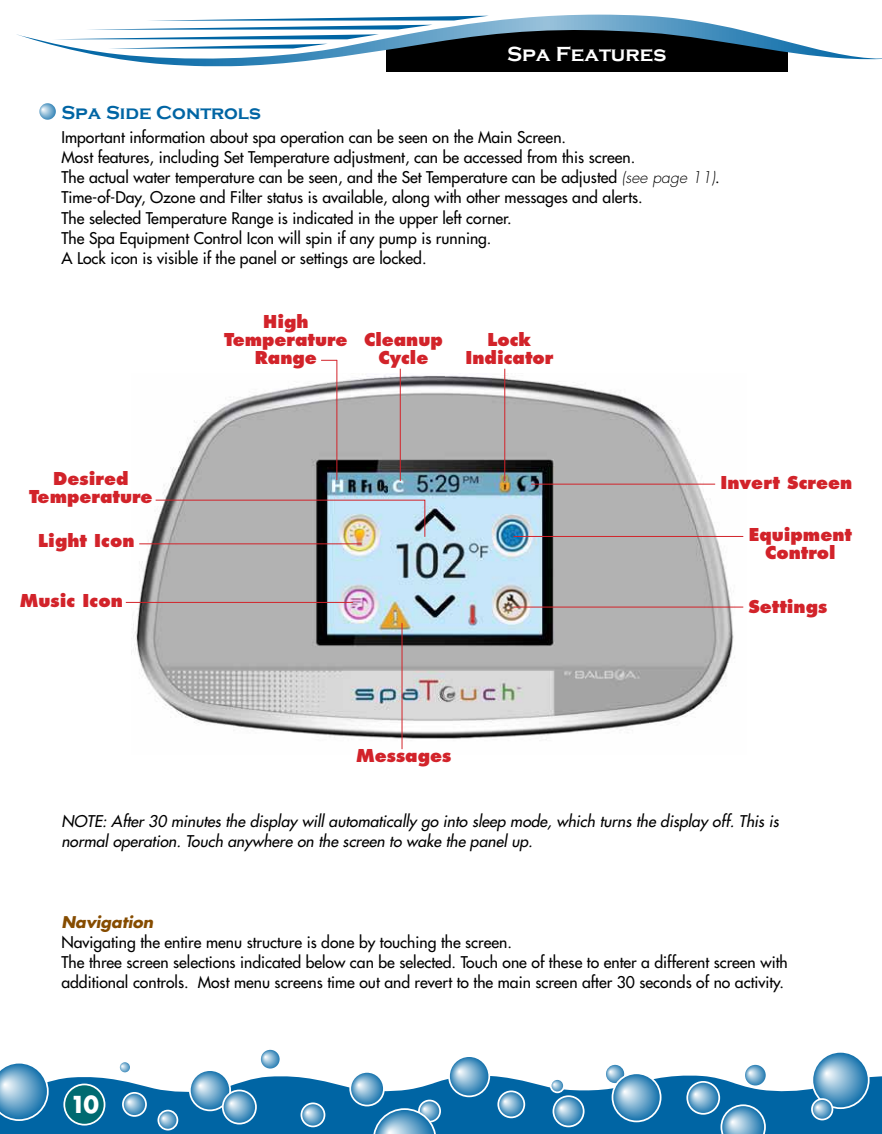
<style>
.page{position:relative;width:882px;height:1134px;background:#fff}
.page>*{position:absolute;margin:0;border:0;box-sizing:border-box;transform-origin:0 0}
.t1{font:700 22.75px "Futura";color:#fff}
.t2{font:700 21px "Copperplate Gothic";color:#fff}
.t3{font:700 19.25px "Copperplate Gothic";color:#0065a4}
.t4{font:800 17.32px/18px "Futura";color:#d2232a;text-align:center}
.t5{font:15.75px/20.1px "Futura";color:#000}
.t6{font:italic 15.75px/20.1px "Futura";color:#000}
.t7{font:italic 700 15.75px "Futura";color:#864c00}
.s1{font-weight:300;font-style:italic}
</style>
<div class="page">
<img style="left:132px;top:373px;width:612px;height:377px">
<div style="left:386px;top:43px;width:402px;height:29px;background:#000"></div>
<svg style="left:0;top:1076px;width:882px;height:58px;fill:#0065a4"></svg>
<svg style="left:17px;top:15px;width:862px;height:51px"></svg>
<svg style="left:53px;top:16px;width:436px;height:33px"></svg>
<svg style="left:870px;top:58px;width:12px;height:1px"></svg>
<svg style="left:190px;top:1070px;width:40px;height:40px"></svg>
<div style="left:189px;top:1069px;width:42px;height:42px;border:2px solid #fff;border-radius:50%"></div>
<svg style="left:260px;top:1049px;width:20px;height:20px"></svg>
<div style="left:259px;top:1048px;width:22px;height:22px;border:2px solid #fff;border-radius:50%"></div>
<svg style="left:0;top:1063px;width:49px;height:58px"></svg>
<svg style="left:553px;top:1096px;width:31px;height:30px"></svg>
<div style="left:553px;top:1095px;width:32px;height:32px;border:2px solid #fff;border-radius:50%"></div>
<svg style="left:419px;top:1101px;width:21px;height:21px"></svg>
<div style="left:418px;top:1100px;width:23px;height:23px;border:2px solid #fff;border-radius:50%"></div>
<svg style="left:605px;top:1064px;width:20px;height:20px"></svg>
<div style="left:604px;top:1063px;width:22px;height:22px;border:2px solid #fff;border-radius:50%"></div>
<svg style="left:301px;top:1103px;width:24px;height:23px"></svg>
<div style="left:301px;top:1102px;width:24px;height:25px;border:2px solid #fff;border-radius:50%"></div>
<svg style="left:121px;top:1063px;width:8px;height:8px"></svg>
<div style="left:118px;top:1060px;width:14px;height:14px;border:2px solid #fff;border-radius:50%"></div>
<svg style="left:123px;top:1093px;width:23px;height:23px"></svg>
<div style="left:122px;top:1092px;width:25px;height:25px;border:2px solid #fff;border-radius:50%"></div>
<svg style="left:812px;top:1052px;width:57px;height:56px"></svg>
<div style="left:811px;top:1051px;width:59px;height:58px;border:2px solid #fff;border-radius:50%"></div>
<svg style="left:687px;top:1082px;width:32px;height:32px"></svg>
<div style="left:686px;top:1081px;width:34px;height:34px;border:2px solid #fff;border-radius:50%"></div>
<svg style="left:744px;top:1064px;width:23px;height:22px"></svg>
<div style="left:743px;top:1063px;width:24px;height:24px;border:2px solid #fff;border-radius:50%"></div>
<svg style="left:498px;top:1091px;width:26px;height:26px"></svg>
<div style="left:497px;top:1091px;width:28px;height:27px;border:2px solid #fff;border-radius:50%"></div>
<svg style="left:350px;top:1072px;width:34px;height:34px"></svg>
<div style="left:349px;top:1071px;width:36px;height:35px;border:2px solid #fff;border-radius:50%"></div>
<svg style="left:449px;top:1056px;width:40px;height:40px"></svg>
<div style="left:448px;top:1055px;width:42px;height:42px;border:2px solid #fff;border-radius:50%"></div>
<svg style="left:612px;top:1073px;width:49px;height:48px"></svg>
<div style="left:612px;top:1072px;width:50px;height:50px;border:2px solid #fff;border-radius:50%"></div>
<svg style="left:223px;top:1090px;width:33px;height:34px"></svg>
<div style="left:222px;top:1090px;width:35px;height:35px;border:2px solid #fff;border-radius:50%"></div>
<svg style="left:812px;top:1099px;width:20px;height:21px"></svg>
<div style="left:811px;top:1098px;width:22px;height:22px;border:2px solid #fff;border-radius:50%"></div>
<svg style="left:373px;top:1108px;width:64px;height:26px"></svg>
<svg style="left:721px;top:1104px;width:45px;height:30px"></svg>
<svg style="left:551px;top:1079px;width:13px;height:13px"></svg>
<div style="left:550px;top:1078px;width:15px;height:15px;border:2px solid #fff;border-radius:50%"></div>
<svg style="left:158px;top:1111px;width:19px;height:19px"></svg>
<div style="left:157px;top:1110px;width:21px;height:20px;border:2px solid #fff;border-radius:50%"></div>
<div style="left:64px;top:1084px;width:41px;height:41px;background:#006a71;border-radius:50%"></div>
<div style="left:63px;top:1084px;width:42px;height:42px;border:2px solid #fff;border-radius:50%"></div>
<svg style="left:38px;top:102px;width:20px;height:19px"></svg>
<div style="left:36px;top:100px;width:23px;height:23px;border:4px solid #fff;border-radius:50%"></div>
<hr style="left:126px;top:602px;width:227px;height:1px;background:#d2232a">
<hr style="left:400px;top:369px;width:1px;height:112px;background:#d2232a">
<hr style="left:402px;top:623px;width:1px;height:126px;background:#d2232a">
<hr style="left:514px;top:607px;width:229px;height:1px;background:#d2232a">
<hr style="left:336px;top:360px;width:1px;height:120px;background:#d2232a">
<hr style="left:139px;top:543px;width:223px;height:1px;background:#d2232a">
<svg style="left:155px;top:499px;width:271px;height:39px"></svg>
<hr style="left:504px;top:369px;width:1px;height:112px;background:#d2232a">
<svg style="left:321px;top:360px;width:16px;height:1px"></svg>
<hr style="left:531px;top:484px;width:184px;height:1px;background:#d2232a">
<hr style="left:514px;top:536px;width:229px;height:1px;background:#d2232a">
<h2 class="t2" style="left:507px;top:43px;width:161px">Spa Features</h2>
<p class="t3" style="left:61px;top:102px;width:201px">Spa Side Controls</p>
<p class="t5" style="left:61px;top:127px;width:660px">Important information about spa operation can be seen on the Main Screen.<br>Most features, including Set Temperature adjustment, can be accessed from this screen.<br>The actual water temperature can be seen, and the Set Temperature can be adjusted <span class="s1">(see page 11)</span>.<br>Time-of-Day, Ozone and Filter status is available, along with other messages and alerts.<br>The selected Temperature Range is indicated in the upper left corner.<br>The Spa Equipment Control Icon will spin if any pump is running.<br>A Lock icon is visible if the panel or settings are locked.</p>
<p class="t4" style="left:29px;top:469px;width:125px">Desired<br>Temperature</p>
<p class="t4" style="left:38px;top:532px;width:98px">Light Icon</p>
<p class="t4" style="left:20px;top:592px;width:105px">Music Icon</p>
<p class="t4" style="left:224px;top:312px;width:125px">High<br>Temperature<br>Range</p>
<p class="t4" style="left:364px;top:330px;width:80px">Cleanup<br>Cycle</p>
<p class="t4" style="left:465px;top:330px;width:89px">Lock<br>Indicator</p>
<p class="t4" style="left:356px;top:747px;width:97px">Messages</p>
<p class="t4" style="left:720px;top:474px;width:133px">Invert Screen</p>
<p class="t4" style="left:749px;top:526px;width:105px">Equipment<br>Control</p>
<p class="t4" style="left:748px;top:598px;width:80px">Settings</p>
<p class="t6" style="left:61px;top:811px;width:719px">NOTE: After 30 minutes the display will automatically go into sleep mode, which turns the display off. This is normal operation. Touch anywhere on the screen to wake the panel up.</p>
<p class="t7" style="left:61px;top:911px;width:93px">Navigation</p>
<p class="t5" style="left:61px;top:932px;width:728px">Navigating the entire menu structure is done by touching the screen.<br>The three screen selections indicated below can be selected. Touch one of these to enter a different screen with additional controls. Most menu screens time out and revert to the main screen after 30 seconds of no activity.</p>
<h1 class="t1" style="left:70px;top:1089px;width:30px">10</h1>
</div>
